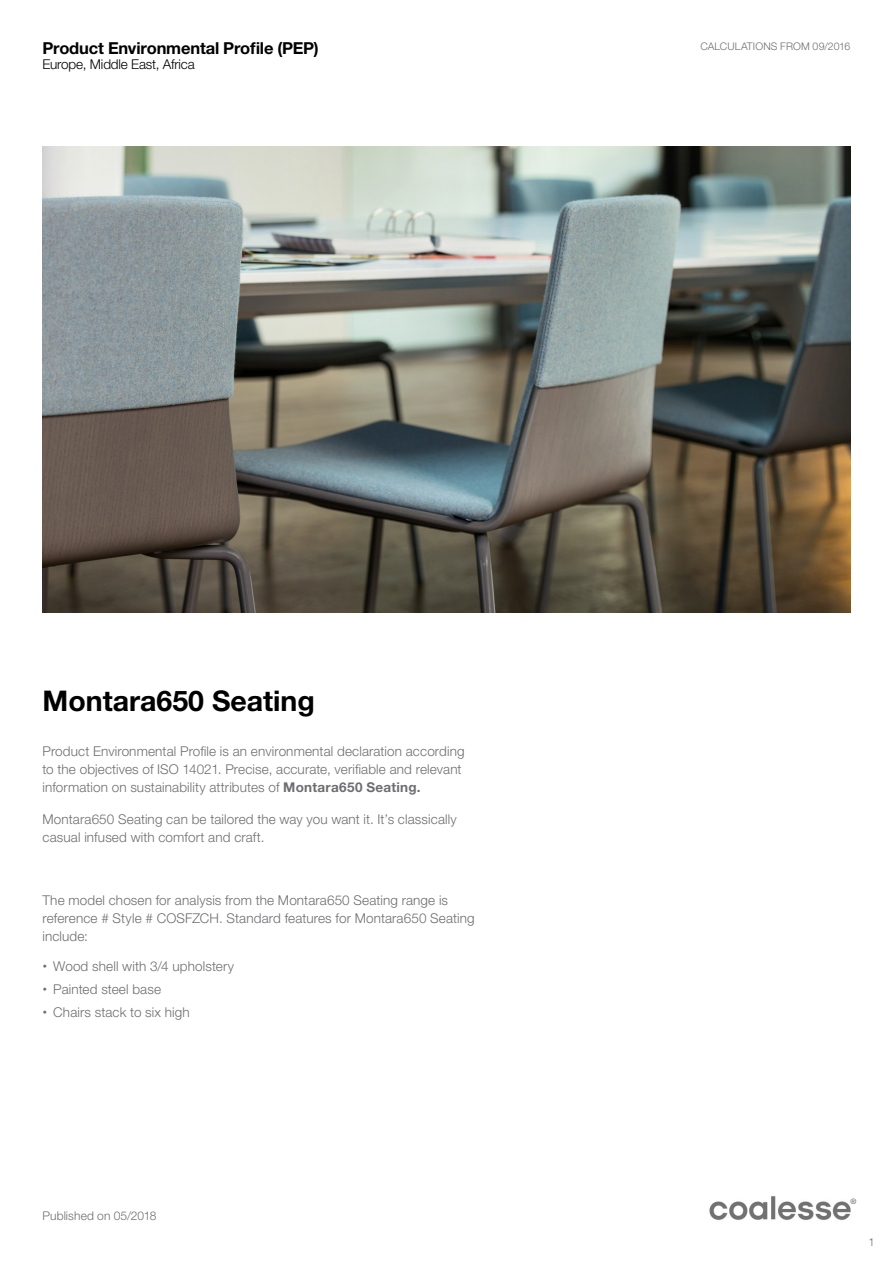
<style>
.page{position:relative;width:893px;height:1263px;background:#fff}
.page>*{position:absolute;margin:0;border:0;box-sizing:border-box;transform-origin:0 0}
.t1{font:700 28.5px "Helvetica Neue LT Pro";color:#000}
.t2{font:700 16.5px "Helvetica Neue LT Pro";letter-spacing:-.01em;color:#000}
.t3{font:300 13.5px/18px "Helvetica Neue LT Pro";letter-spacing:.01em;color:#6d6e71}
.t4{font:300 13.5px "Helvetica Neue LT Pro";letter-spacing:-.01em;color:#000}
.t5{font:300 12px "Helvetica Neue LT Pro";letter-spacing:.01em;color:#6d6e71}
.t6{font:300 11.25px "Helvetica Neue LT Pro";color:#6e7171}
.t7{font:300 10.5px "Helvetica Neue LT Pro";letter-spacing:.01em;color:#6d6e71}
.t8{font:500 7.5px "Helvetica Neue LT Pro";color:#6d6e71}
.s1{font-weight:700}
.s2{font-family:"Helvetica";font-weight:400}
</style>
<div class="page">
<img style="left:43px;top:147px;width:807px;height:465px">
<img style="left:709px;top:1196px;width:142px;height:24px">
<p class="t2" style="left:43px;top:38px;width:278px">Product Environmental Profile (PEP)</p>
<p class="t4" style="left:43px;top:56px;width:154px">Europe, Middle East, Africa</p>
<p class="t7" style="left:700px;top:40px;width:152px">CALCULATIONS FROM 09/2016</p>
<h1 class="t1" style="left:43px;top:683px;width:274px">Montara650 Seating</h1>
<p class="t3" style="left:43px;top:742px;width:424px">Product Environmental Profile is an environmental declaration according to the objectives of ISO 14021. Precise, accurate, verifiable and relevant information on sustainability attributes of <span class="s1">Montara650 Seating.</span></p>
<p class="t3" style="left:43px;top:810px;width:416px">Montara650 Seating can be tailored the way you want it. It’s classically casual infused with comfort and craft.</p>
<p class="t3" style="left:43px;top:891px;width:434px">The model chosen for analysis from the Montara650 Seating range is reference # Style # COSFZCH. Standard features for Montara650 Seating include:</p>
<p class="t3" style="left:43px;top:957px;width:193px"><span class="s2">•</span> Wood shell with 3/4 upholstery</p>
<p class="t3" style="left:43px;top:980px;width:120px"><span class="s2">•</span> Painted steel base</p>
<p class="t3" style="left:43px;top:1003px;width:149px"><span class="s2">•</span> Chairs stack to six high</p>
<p class="t5" style="left:43px;top:1209px;width:116px">Published on 05/2018</p>
<p class="t8" style="left:850px;top:1197px;width:7px">®</p>
<p class="t6" style="left:868px;top:1235px;width:8px">1</p>
</div>
